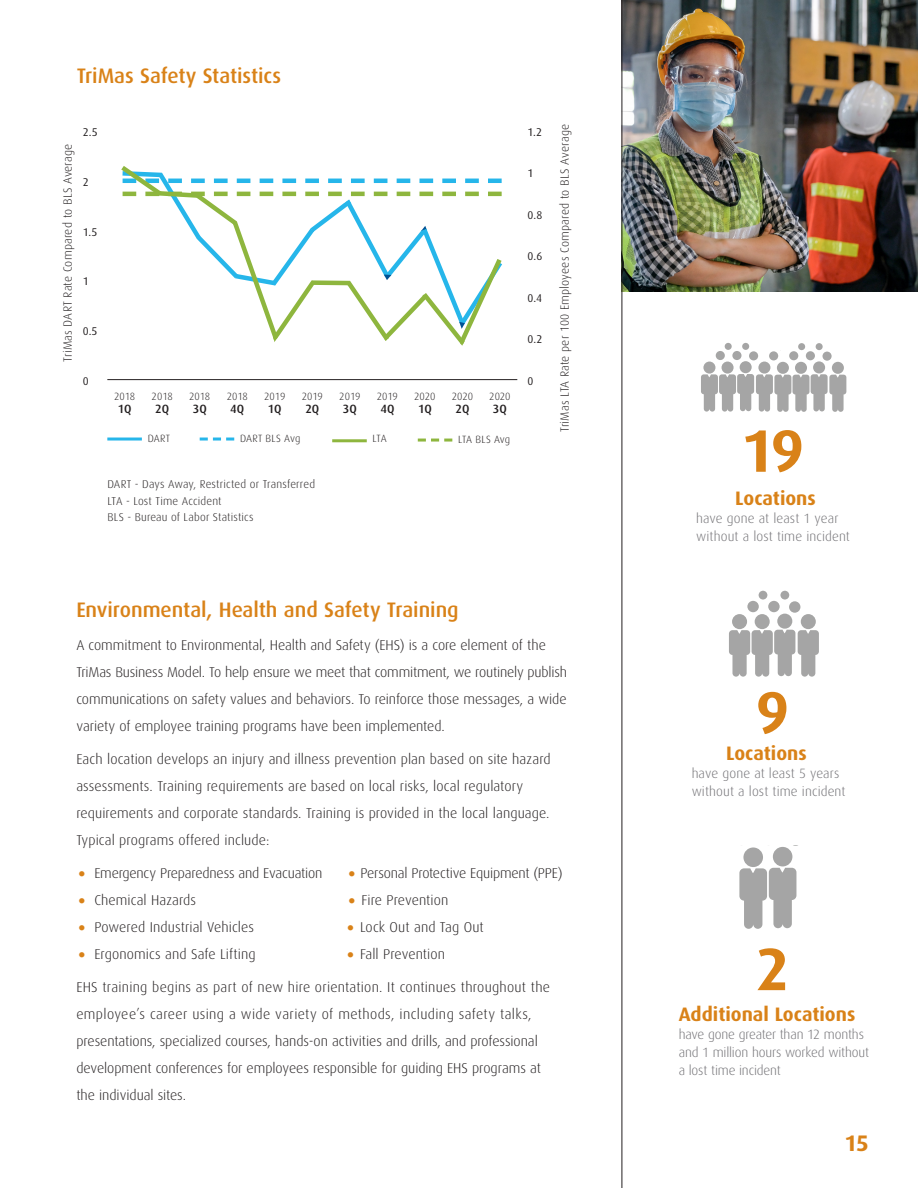
<style>
.page{position:relative;width:918px;height:1188px;background:#fff}
.page>*{position:absolute;margin:0;border:0;box-sizing:border-box;transform-origin:0 0}
.t1{font:700 60px "Dax";color:#d98218}
.t2{font:700 22.5px "Dax";color:#d98218}
.t3{font:500 21px "Dax";letter-spacing:-.005em;color:#d98218}
.t4{font:700 19.5px "Dax";color:#d98218}
.t5{font:300 14.25px/27px "Dax";color:#231f20}
.t6{font:300 13.5px/18px "Dax";letter-spacing:-.005em;color:#717074}
.t7{font:300 12px "Dax";letter-spacing:.015em;color:#231f20}
.t8{font:500 12px "Dax";letter-spacing:-.005em;color:#231f20}
.t9{font:300 11.4px/16.5px "Dax";letter-spacing:.015em;color:#231f20}
.t10{font:11.25px "Dax";color:#231f20}
.t11{font:300 10.5px "Dax";letter-spacing:.005em;color:#231f20}
.s1{font-size:37.5px;color:#d98218}
</style>
<div class="page">
<img style="left:623px;top:0;width:295px;height:292px">
<hr style="left:622px;top:0;width:1px;height:1188px;background:#231f20">
<div style="left:759px;top:591px;width:8px;height:9px;background:#a5a5a5;border-radius:50%"></div>
<svg style="left:780px;top:591px;width:9px;height:9px"></svg>
<div style="left:768px;top:601px;width:12px;height:11px;background:#a5a5a5;border-radius:50%"></div>
<div style="left:747px;top:601px;width:12px;height:11px;background:#a5a5a5;border-radius:50%"></div>
<div style="left:789px;top:601px;width:11px;height:12px;background:#a5a5a5;border-radius:50%"></div>
<div style="left:755px;top:614px;width:15px;height:15px;background:#a5a5a5;border-radius:50%"></div>
<div style="left:777px;top:614px;width:15px;height:15px;background:#a5a5a5;border-radius:50%"></div>
<div style="left:801px;top:614px;width:15px;height:15px;background:#a5a5a5;border-radius:50%"></div>
<div style="left:732px;top:614px;width:15px;height:15px;background:#a5a5a5;border-radius:50%"></div>
<svg style="left:729px;top:630px;width:90px;height:47px"></svg>
<svg style="left:743px;top:847px;width:20px;height:20px"></svg>
<div style="left:773px;top:847px;width:19px;height:19px;background:#a5a5a5;border-radius:50%"></div>
<svg style="left:739px;top:868px;width:57px;height:61px"></svg>
<div style="left:725px;top:343px;width:7px;height:7px;background:#a5a5a5;border-radius:50%"></div>
<div style="left:742px;top:343px;width:7px;height:7px;background:#a5a5a5;border-radius:50%"></div>
<svg style="left:732px;top:351px;width:10px;height:9px"></svg>
<div style="left:716px;top:351px;width:9px;height:9px;background:#a5a5a5;border-radius:50%"></div>
<div style="left:749px;top:351px;width:9px;height:9px;background:#a5a5a5;border-radius:50%"></div>
<svg style="left:722px;top:362px;width:12px;height:12px"></svg>
<div style="left:740px;top:361px;width:12px;height:12px;background:#a5a5a5;border-radius:50%"></div>
<svg style="left:758px;top:362px;width:12px;height:12px"></svg>
<svg style="left:703px;top:362px;width:12px;height:12px"></svg>
<div style="left:798px;top:343px;width:7px;height:7px;background:#a5a5a5;border-radius:50%"></div>
<div style="left:816px;top:343px;width:7px;height:7px;background:#a5a5a5;border-radius:50%"></div>
<div style="left:806px;top:351px;width:9px;height:9px;background:#a5a5a5;border-radius:50%"></div>
<svg style="left:789px;top:351px;width:9px;height:9px"></svg>
<svg style="left:822px;top:352px;width:10px;height:9px"></svg>
<div style="left:795px;top:362px;width:12px;height:12px;background:#a5a5a5;border-radius:50%"></div>
<div style="left:813px;top:361px;width:12px;height:12px;background:#a5a5a5;border-radius:50%"></div>
<div style="left:832px;top:362px;width:12px;height:12px;background:#a5a5a5;border-radius:50%"></div>
<div style="left:777px;top:362px;width:12px;height:12px;background:#a5a5a5;border-radius:50%"></div>
<svg style="left:701px;top:374px;width:145px;height:38px"></svg>
<div style="left:769px;top:351px;width:9px;height:9px;background:#a5a5a5;border-radius:50%"></div>
<hr style="left:107px;top:379px;width:410px;height:1px;background:#231f20">
<hr style="left:107px;top:438px;width:35px;height:3px;background:#26b6ea">
<svg style="left:200px;top:438px;width:34px;height:3px"></svg>
<hr style="left:332px;top:439px;width:35px;height:3px;background:#8eb63e">
<svg style="left:418px;top:439px;width:34px;height:3px"></svg>
<svg style="left:121px;top:166px;width:381px;height:180px"></svg>
<p class="t3" style="left:77px;top:64px;width:206px">TriMas Safety Statistics</p>
<p class="t7" style="left:61px;top:362px;width:220px;rotate:-90deg">TriMas DART Rate Compared to BLS Average</p>
<p class="t10" style="left:83px;top:126px;width:16px">2.5</p>
<p class="t10" style="left:83px;top:176px;width:7px">2</p>
<p class="t10" style="left:83px;top:226px;width:16px">1.5</p>
<p class="t10" style="left:83px;top:275px;width:7px">1</p>
<p class="t10" style="left:83px;top:325px;width:16px">0.5</p>
<p class="t10" style="left:83px;top:375px;width:7px">0</p>
<p class="t11" style="left:114px;top:390px;width:23px">2018</p>
<p class="t8" style="left:118px;top:402px;width:15px">1Q</p>
<p class="t11" style="left:152px;top:390px;width:23px">2018</p>
<p class="t8" style="left:155px;top:402px;width:15px">2Q</p>
<p class="t11" style="left:189px;top:390px;width:23px">2018</p>
<p class="t8" style="left:193px;top:402px;width:15px">3Q</p>
<p class="t11" style="left:227px;top:390px;width:23px">2018</p>
<p class="t8" style="left:230px;top:402px;width:16px">4Q</p>
<p class="t11" style="left:264px;top:390px;width:23px">2019</p>
<p class="t8" style="left:268px;top:402px;width:15px">1Q</p>
<p class="t11" style="left:302px;top:390px;width:23px">2019</p>
<p class="t8" style="left:305px;top:402px;width:15px">2Q</p>
<p class="t11" style="left:339px;top:390px;width:23px">2019</p>
<p class="t8" style="left:343px;top:402px;width:15px">3Q</p>
<p class="t11" style="left:377px;top:390px;width:23px">2019</p>
<p class="t8" style="left:380px;top:402px;width:16px">4Q</p>
<p class="t11" style="left:414px;top:390px;width:23px">2020</p>
<p class="t8" style="left:418px;top:402px;width:15px">1Q</p>
<p class="t11" style="left:452px;top:390px;width:23px">2020</p>
<p class="t8" style="left:456px;top:402px;width:15px">2Q</p>
<p class="t11" style="left:489px;top:390px;width:23px">2020</p>
<p class="t8" style="left:493px;top:402px;width:15px">3Q</p>
<p class="t11" style="left:148px;top:433px;width:24px">DART</p>
<p class="t11" style="left:240px;top:433px;width:62px">DART BLS Avg</p>
<p class="t11" style="left:373px;top:433px;width:16px">LTA</p>
<p class="t11" style="left:458px;top:434px;width:54px">LTA BLS Avg</p>
<p class="t9" style="left:107px;top:476px;width:209px">DART - Days Away, Restricted or Transferred</p>
<p class="t9" style="left:107px;top:493px;width:148px">LTA - Lost Time Accident<br>BLS - Bureau of Labor Statistics</p>
<p class="t10" style="left:528px;top:126px;width:16px">1.2</p>
<p class="t10" style="left:528px;top:167px;width:7px">1</p>
<p class="t10" style="left:528px;top:209px;width:16px">0.8</p>
<p class="t10" style="left:528px;top:250px;width:16px">0.6</p>
<p class="t10" style="left:528px;top:292px;width:16px">0.4</p>
<p class="t10" style="left:528px;top:333px;width:16px">0.2</p>
<p class="t10" style="left:528px;top:375px;width:7px">0</p>
<p class="t7" style="left:558px;top:432px;width:309px;rotate:-90deg">TriMas LTA Rate per 100 Employees Compared to BLS Average</p>
<p class="t3" style="left:76px;top:598px;width:384px">Environmental, Health and Safety Training</p>
<p class="t5" style="left:76px;top:632px;width:492px">A commitment to Environmental, Health and Safety (EHS) is a core element of the TriMas Business Model. To help ensure we meet that commitment, we routinely publish communications on safety values and behaviors. To reinforce those messages, a wide variety of employee training programs have been implemented.</p>
<p class="t5" style="left:76px;top:746px;width:476px">Each location develops an injury and illness prevention plan based on site hazard assessments. Training requirements are based on local risks, local regulatory requirements and corporate standards. Training is provided in the local language.<br>Typical programs offered include:</p>
<p class="t5" style="left:76px;top:860px;width:248px"><span class="s1">•</span> Emergency Preparedness and Evacuation</p>
<p class="t5" style="left:346px;top:860px;width:218px"><span class="s1">•</span> Personal Protective Equipment (PPE)</p>
<p class="t5" style="left:76px;top:887px;width:121px"><span class="s1">•</span> Chemical Hazards</p>
<p class="t5" style="left:346px;top:887px;width:104px"><span class="s1">•</span> Fire Prevention</p>
<p class="t5" style="left:76px;top:914px;width:179px"><span class="s1">•</span> Powered Industrial Vehicles</p>
<p class="t5" style="left:345px;top:914px;width:140px"><span class="s1">•</span> Lock Out and Tag Out</p>
<p class="t5" style="left:76px;top:941px;width:181px"><span class="s1">•</span> Ergonomics and Safe Lifting</p>
<p class="t5" style="left:345px;top:941px;width:102px"><span class="s1">•</span> Fall Prevention</p>
<p class="t5" style="left:76px;top:974px;width:475px">EHS training begins as part of new hire orientation. It continues throughout the employee’s career using a wide variety of methods, including safety talks, presentations, specialized courses, hands-on activities and drills, and professional development conferences for employees responsible for guiding EHS programs at the individual sites.</p>
<p class="t1" style="left:741px;top:417px;width:65px">19</p>
<p class="t4" style="left:735px;top:487px;width:82px">Locations</p>
<p class="t6" style="left:696px;top:509px;width:155px">have gone at least 1 year without a lost time incident</p>
<p class="t1" style="left:756px;top:679px;width:35px">9</p>
<p class="t4" style="left:726px;top:742px;width:82px">Locations</p>
<p class="t6" style="left:692px;top:764px;width:155px">have gone at least 5 years without a lost time incident</p>
<p class="t1" style="left:756px;top:936px;width:35px">2</p>
<p class="t4" style="left:679px;top:1003px;width:178px">Additional Locations</p>
<p class="t6" style="left:679px;top:1025px;width:192px">have gone greater than 12 months and 1 million hours worked without a lost time incident</p>
<p class="t2" style="left:845px;top:1131px;width:26px">15</p>
</div>
